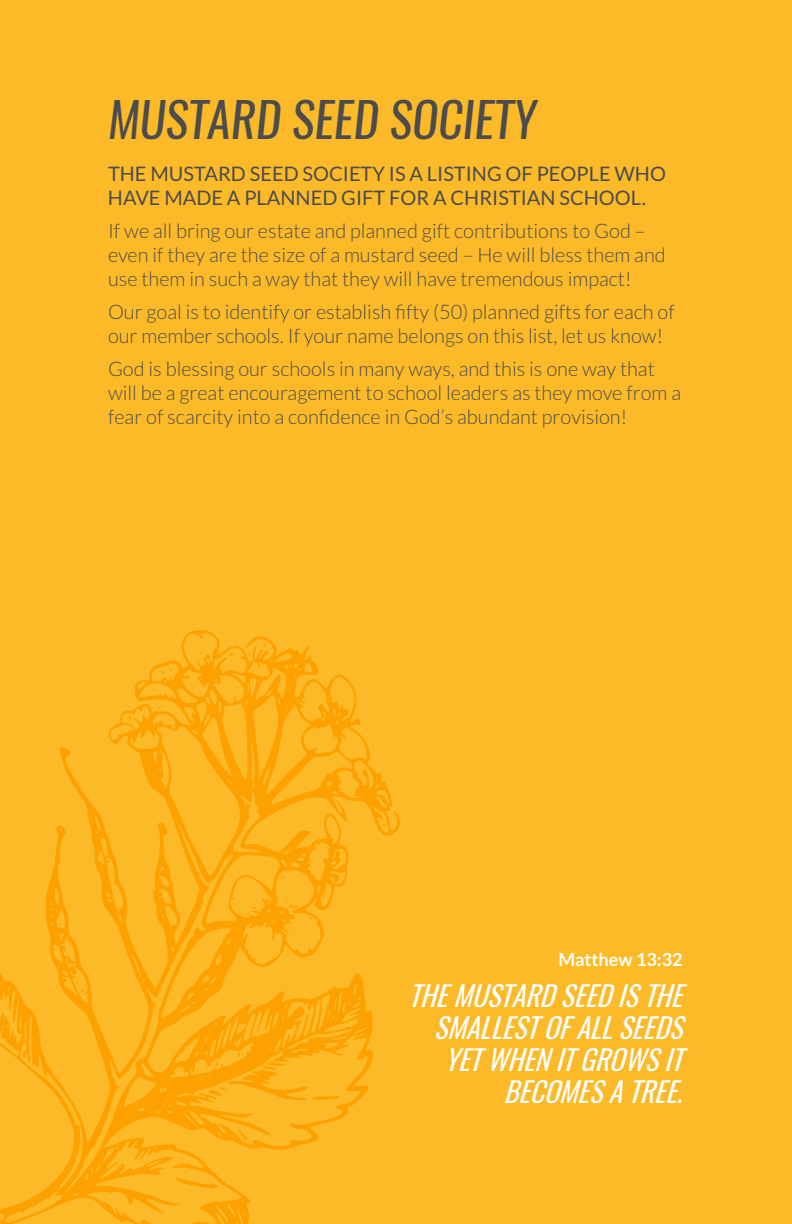
<style>
.page{position:relative;width:792px;height:1224px;background:#fdba28}
.page>*{position:absolute;margin:0;border:0;box-sizing:border-box;transform-origin:0 0}
.t1{font:italic 48px "Oswald";color:#4b4c4d}
.t2{font:italic 28px "Oswald";letter-spacing:.09em;color:#fff}
.t3{font:300 20px/24px "Lato";color:#4b4c4d}
.t4{font:20px/24px "Lato";color:#4b4c4d}
.t5{font:700 18px "Lato";color:#fff}
</style>
<div class="page">
<svg style="left:0;top:630px;width:400px;height:594px"></svg>
<svg style="left:263px;top:643px;width:3px;height:4px"></svg>
<svg style="left:248px;top:651px;width:3px;height:6px"></svg>
<svg style="left:229px;top:652px;width:5px;height:4px"></svg>
<svg style="left:161px;top:669px;width:11px;height:5px"></svg>
<svg style="left:128px;top:716px;width:3px;height:4px"></svg>
<svg style="left:252px;top:904px;width:10px;height:6px"></svg>
<svg style="left:281px;top:875px;width:4px;height:4px"></svg>
<svg style="left:271px;top:950px;width:6px;height:8px"></svg>
<svg style="left:308px;top:916px;width:5px;height:4px"></svg>
<svg style="left:285px;top:900px;width:14px;height:9px"></svg>
<svg style="left:76px;top:981px;width:8px;height:11px"></svg>
<svg style="left:382px;top:824px;width:5px;height:7px"></svg>
<svg style="left:208px;top:1052px;width:132px;height:49px"></svg>
<h1 class="t1" style="left:108px;top:86px;width:125px">MUS TARD</h1>
<h1 class="t1" style="left:292px;top:86px;width:23px">SEED</h1>
<h1 class="t1" style="left:390px;top:86px;width:22px">SOCIE</h1>
<h1 class="t1" style="left:494px;top:86px;width:42px">TY</h1>
<p class="t4" style="left:108px;top:161px;width:559px">THE M USTARD SEED SOCI ETY IS A LISTI NG OF PEOPLE WHO<br>HAVE MADE A PLANNED GI FT FOR A CHRISTIAN SCHOOL.</p>
<p class="t3" style="left:108px;top:219px;width:559px">If we all bring our estate and planned gift contributions to God – even if they are the size of a mustard seed – He will bless them and use them in such a way that they will have tremendous impact!</p>
<p class="t3" style="left:108px;top:300px;width:568px">Our goal is to identify or establish fifty (50) planned gifts for each of our member schools. If your name belongs on this list, let us know!</p>
<p class="t3" style="left:108px;top:357px;width:575px">God is blessing our schools in many ways, and this is one way that will be a great encouragement to school leaders as they move from a fear of scarcity into a confidence in God’s abundant provision!</p>
<p class="t5" style="left:558px;top:949px;width:126px">Matthew 13:32</p>
<h2 class="t2" style="left:409px;top:976px;width:282px">THEMUSTARD SEED IS THE</h2>
<h2 class="t2" style="left:435px;top:1008px;width:256px">SMALLEST OF ALLSEEDS</h2>
<h2 class="t2" style="left:445px;top:1040px;width:237px">YET WHEN IT GROWS IT</h2>
<h2 class="t2" style="left:504px;top:1072px;width:187px">BECOMES A TREE.</h2>
</div>
